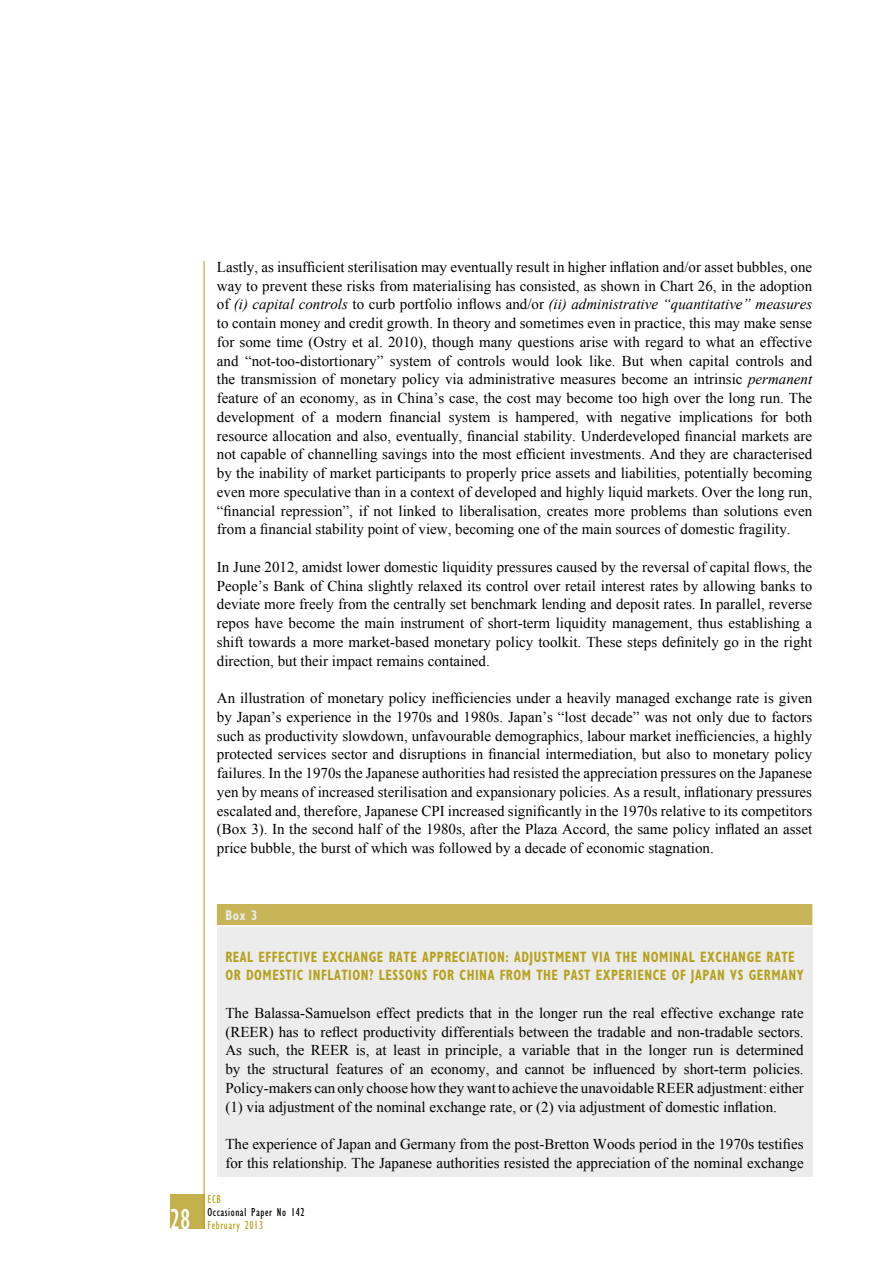
<style>
.page{position:relative;width:893px;height:1263px;background:#fff}
.page>*{position:absolute;margin:0;border:0;box-sizing:border-box;transform-origin:0 0}
.t1{font:condensed 30px "Gill Sans Myriad";color:#fff;scale:.95 1}
.t2{font:15px/18.8px "Times New Roman WGL";color:#000;text-align:justify}
.t3{font:700 condensed 15px "Gill Sans Myriad";letter-spacing:.04em;color:#b6a11b;scale:.85 1}
.t4{font:700 condensed 14.25px "Gill Sans Myriad";color:#ececec;scale:.85 1}
.t5{font:condensed 12px "Gill Sans Myriad";letter-spacing:.05em;color:#000;scale:.95 1}
.t6{font:condensed 12px "Gill Sans Myriad";letter-spacing:.05em;color:#b6a11b;scale:.95 1}
.s1{font-style:italic}
</style>
<div class="page">
<div style="left:170px;top:1195px;width:34px;height:34px;background:#c4b14c"></div>
<hr style="left:204px;top:261px;width:1px;height:968px;background:#b6a11b">
<div style="left:217px;top:905px;width:595px;height:272px;background:#ececec"></div>
<div style="left:217px;top:904px;width:595px;height:21px;background:#c7b557"></div>
<hr style="left:217px;top:925px;width:595px;height:2px;background:#fff">
<p class="t2" style="left:217px;top:257px;width:597px">Lastly, as insufficient sterilisation may eventually result in higher inflation and/or asset bubbles, one way to prevent these risks from materialising has consisted, as shown in Chart 26, in the adoption of <span class="s1">(i) capital controls</span> to curb portfolio inflows and/or <span class="s1">(ii) administrative “quantitative” measures </span>to contain money and credit growth. In theory and sometimes even in practice, this may make sense for some time (Ostry et al. 2010), though many questions arise with regard to what an effective and “not-too-distortionary” system of controls would look like. But when capital controls and the transmission of monetary policy via administrative measures become an intrinsic <span class="s1">permanent </span>feature of an economy, as in China’s case, the cost may become too high over the long run. The development of a modern financial system is hampered, with negative implications for both resource allocation and also, eventually, financial stability. Underdeveloped financial markets are not capable of channelling savings into the most efficient investments. And they are characterised by the inability of market participants to properly price assets and liabilities, potentially becoming even more speculative than in a context of developed and highly liquid markets. Over the long run, “financial repression”, if not linked to liberalisation, creates more problems than solutions even from a financial stability point of view, becoming one of the main sources of domestic fragility.</p>
<p class="t2" style="left:217px;top:557px;width:597px">In June 2012, amidst lower domestic liquidity pressures caused by the reversal of capital flows, the People’s Bank of China slightly relaxed its control over retail interest rates by allowing banks to deviate more freely from the centrally set benchmark lending and deposit rates. In parallel, reverse repos have become the main instrument of short-term liquidity management, thus establishing a shift towards a more market-based monetary policy toolkit. These steps definitely go in the right direction, but their impact remains contained.</p>
<p class="t2" style="left:217px;top:688px;width:597px">An illustration of monetary policy inefficiencies under a heavily managed exchange rate is given by Japan’s experience in the 1970s and 1980s. Japan’s “lost decade” was not only due to factors such as productivity slowdown, unfavourable demographics, labour market inefficiencies, a highly protected services sector and disruptions in financial intermediation, but also to monetary policy failures. In the 1970s the Japanese authorities had resisted the appreciation pressures on the Japanese yen by means of increased sterilisation and expansionary policies. As a result, inflationary pressures escalated and, therefore, Japanese CPI increased significantly in the 1970s relative to its competitors (Box 3). In the second half of the 1980s, after the Plaza Accord, the same policy inflated an asset price bubble, the burst of which was followed by a decade of economic stagnation.</p>
<h1 class="t1" style="left:170px;top:1201px;width:23px">28</h1>
<p class="t4" style="left:225px;top:906px;width:39px">BOX 3</p>
<p class="t3" style="left:225px;top:947px;width:18px">REAL</p>
<p class="t3" style="left:259px;top:947px;width:9px">EFFECTIVE</p>
<p class="t3" style="left:322px;top:947px;width:10px">EXCHANGE</p>
<p class="t3" style="left:389px;top:947px;width:9px">RATE</p>
<p class="t3" style="left:422px;top:947px;width:10px">APPRECIATION</p>
<p class="t3" style="left:505px;top:947px;width:44px">: ADJUSTMENT</p>
<p class="t3" style="left:592px;top:947px;width:38px">VIA THE</p>
<p class="t3" style="left:642px;top:947px;width:10px">NOMINAL</p>
<p class="t3" style="left:700px;top:947px;width:10px">EXCHANGE</p>
<p class="t3" style="left:766px;top:947px;width:9px">RATE</p>
<p class="t3" style="left:225px;top:966px;width:34px">OR DOMESTIC</p>
<p class="t3" style="left:309px;top:966px;width:9px">INFLATION</p>
<p class="t3" style="left:369px;top:966px;width:29px">? LESSONS</p>
<p class="t3" style="left:433px;top:966px;width:10px">FOR</p>
<p class="t3" style="left:460px;top:966px;width:18px">CHINA</p>
<p class="t3" style="left:500px;top:966px;width:10px">FROM</p>
<p class="t3" style="left:536px;top:966px;width:10px">THE</p>
<p class="t3" style="left:563px;top:966px;width:9px">PAST</p>
<p class="t3" style="left:596px;top:966px;width:10px">EXPERIENCE</p>
<p class="t3" style="left:672px;top:966px;width:38px">OF JAPAN</p>
<p class="t3" style="left:730px;top:966px;width:32px">VS GERMANY</p>
<p class="t2" style="left:225px;top:1003px;width:580px">The Balassa-Samuelson effect predicts that in the longer run the real effective exchange rate (REER) has to reflect productivity differentials between the tradable and non-tradable sectors.<br>As such, the REER is, at least in principle, a variable that in the longer run is determined by the structural features of an economy, and cannot be influenced by short-term policies.<br>Policy-makers can only choose how they want to achieve the unavoidable REER adjustment: either (1) via adjustment of the nominal exchange rate, or (2) via adjustment of domestic inflation.</p>
<p class="t2" style="left:225px;top:1134px;width:580px">The experience of Japan and Germany from the post-Bretton Woods period in the 1970s testifies for this relationship. The Japanese authorities resisted the appreciation of the nominal exchange</p>
<p class="t6" style="left:207px;top:1192px;width:16px">ECB</p>
<p class="t5" style="left:207px;top:1205px;width:104px">Occasional Paper No 142</p>
<p class="t6" style="left:207px;top:1218px;width:60px">February 2013</p>
</div>
